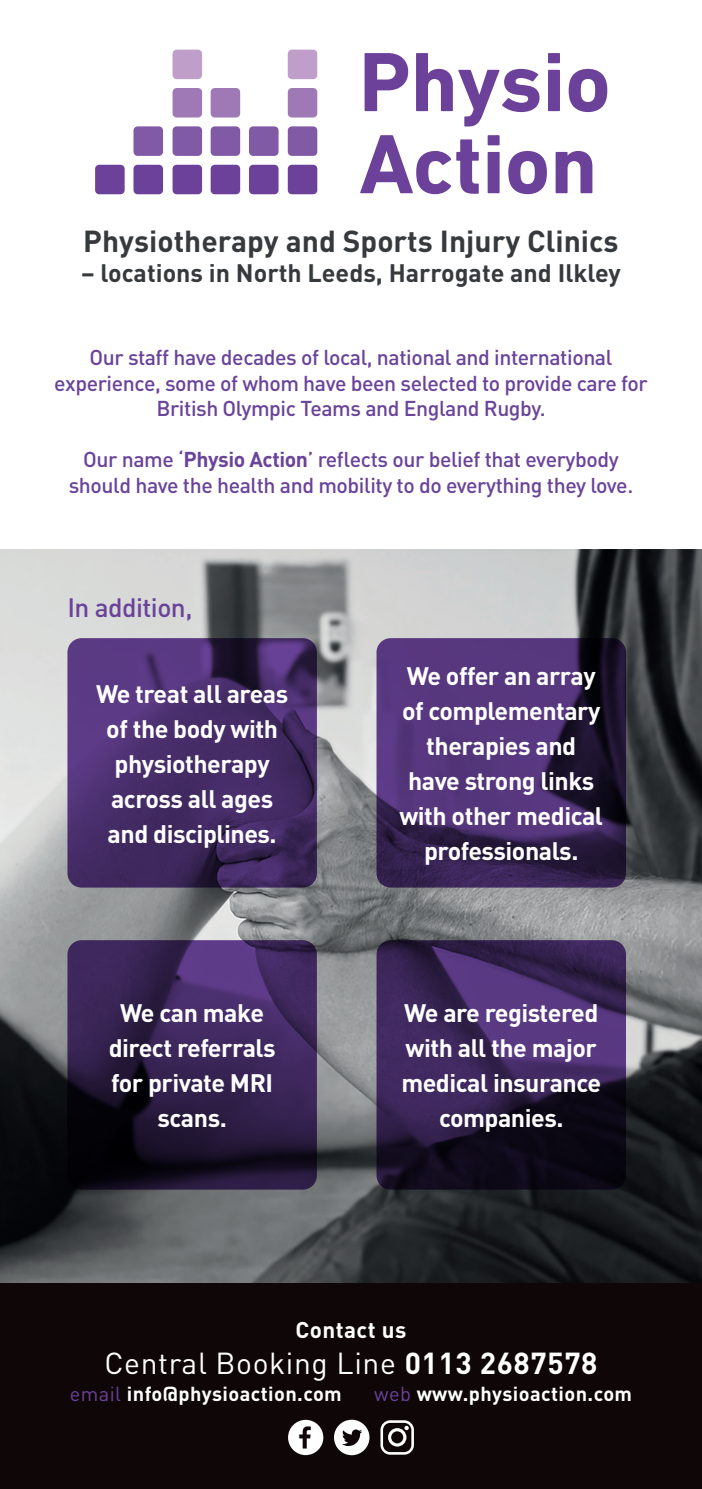
<style>
.page{position:relative;width:702px;height:1489px;background:#fff}
.page>*{position:absolute;margin:0;border:0;box-sizing:border-box;transform-origin:0 0}
.t1{font:700 30px "DIN";color:#373a3d}
.t2{font:30px "DIN";letter-spacing:.02em;color:#fff}
.t3{font:500 26.25px "DIN";letter-spacing:-.02em;color:#6a439a}
.t4{font:700 25px/35px "DIN";letter-spacing:-.02em;color:#fff;text-align:center}
.t5{font:700 25px "DIN";color:#373a3d}
.t6{font:700 22.5px "DIN";letter-spacing:.02em;color:#fff}
.t7{font:500 21.25px/25.5px "DIN";letter-spacing:-.02em;color:#6a439a;text-align:center}
.t8{font:700 20px "DIN";letter-spacing:.02em;color:#fff}
.s1{font-weight:700}
.s2{font-weight:400;color:#6a439a}
</style>
<div class="page">
<img style="left:0;top:549px;width:702px;height:734px">
<svg style="left:67px;top:638px;width:250px;height:249px;background:#462d68"></svg>
<svg style="left:67px;top:940px;width:250px;height:249px;background:#2f1e47"></svg>
<svg style="left:376px;top:638px;width:250px;height:249px;background:#422a61"></svg>
<svg style="left:376px;top:940px;width:250px;height:249px;background:#311f4a"></svg>
<div style="left:0;top:1283px;width:702px;height:205px;background:#0e0607"></div>
<svg style="left:380px;top:1420px;width:34px;height:34px"></svg>
<svg style="left:288px;top:1419px;width:35px;height:35px"></svg>
<svg style="left:334px;top:1419px;width:35px;height:35px"></svg>
<div style="left:95px;top:165px;width:30px;height:29px;background:#6b4199;border-radius:4px"></div>
<div style="left:133px;top:165px;width:30px;height:29px;background:#6b4199;border-radius:4px"></div>
<div style="left:133px;top:126px;width:30px;height:30px;background:#805aa5;border-radius:4px"></div>
<div style="left:288px;top:165px;width:29px;height:29px;background:#6b4199;border-radius:4px"></div>
<div style="left:288px;top:126px;width:29px;height:30px;background:#805aa5;border-radius:4px"></div>
<div style="left:288px;top:88px;width:29px;height:29px;background:#9f79b6;border-radius:4px"></div>
<div style="left:288px;top:50px;width:29px;height:29px;background:#bf9eca;border-radius:4px"></div>
<div style="left:211px;top:165px;width:29px;height:29px;background:#6b4199;border-radius:4px"></div>
<div style="left:249px;top:165px;width:29px;height:29px;background:#6b4199;border-radius:4px"></div>
<div style="left:172px;top:165px;width:30px;height:29px;background:#6b4199;border-radius:4px"></div>
<div style="left:211px;top:126px;width:29px;height:30px;background:#805aa5;border-radius:4px"></div>
<div style="left:249px;top:126px;width:29px;height:30px;background:#805aa5;border-radius:4px"></div>
<div style="left:172px;top:126px;width:30px;height:30px;background:#805aa5;border-radius:4px"></div>
<div style="left:211px;top:88px;width:29px;height:29px;background:#9f79b6;border-radius:4px"></div>
<div style="left:172px;top:88px;width:30px;height:29px;background:#9f79b6;border-radius:4px"></div>
<div style="left:172px;top:50px;width:30px;height:29px;background:#bf9eca;border-radius:4px"></div>
<svg style="left:364px;top:53px;width:44px;height:58px"></svg>
<svg style="left:416px;top:53px;width:123px;height:73px"></svg>
<svg style="left:548px;top:53px;width:12px;height:58px"></svg>
<svg style="left:568px;top:69px;width:39px;height:43px"></svg>
<svg style="left:360px;top:135px;width:118px;height:59px"></svg>
<svg style="left:487px;top:135px;width:12px;height:58px"></svg>
<svg style="left:508px;top:151px;width:39px;height:43px"></svg>
<svg style="left:555px;top:151px;width:37px;height:42px"></svg>
<p class="t1" style="left:83px;top:221px;width:537px">Physiotherapy and Sports Injury Clinics</p>
<p class="t5" style="left:81px;top:256px;width:541px">– locations in North Leeds, Harrogate and Ilkley</p>
<p class="t7" style="left:54px;top:344px;width:595px">Our staff have decades of local, national and international experience, some of whom have been selected to provide care for<br>British Olympic Teams and England Rugby.</p>
<p class="t7" style="left:69px;top:446px;width:566px">Our name ‘<span class="s1">Physio Action</span>’ reflects our belief that everybody should have the health and mobility to do everything they love.</p>
<p class="t3" style="left:67px;top:591px;width:127px">In addition,</p>
<p class="t4" style="left:96px;top:675px;width:194px">We treat all areas of the body with physiotherapy across all ages and disciplines.</p>
<p class="t4" style="left:109px;top:994px;width:168px">We can make direct referrals for private MRI scans.</p>
<p class="t4" style="left:399px;top:657px;width:205px">We offer an array of complementary therapies and have strong links with other medical professionals.</p>
<p class="t4" style="left:401px;top:994px;width:201px">We are registered with all the major medical insurance companies.</p>
<p class="t6" style="left:295px;top:1314px;width:113px">Contact us</p>
<p class="t2" style="left:104px;top:1343px;width:494px">Central Booking Line <span class="s1">0113 2687578</span></p>
<p class="t8" style="left:70px;top:1380px;width:273px"><span class="s2">email</span> info@physioaction.com</p>
<p class="t8" style="left:374px;top:1380px;width:259px"><span class="s2">web</span> www.physioaction.com</p>
</div>
